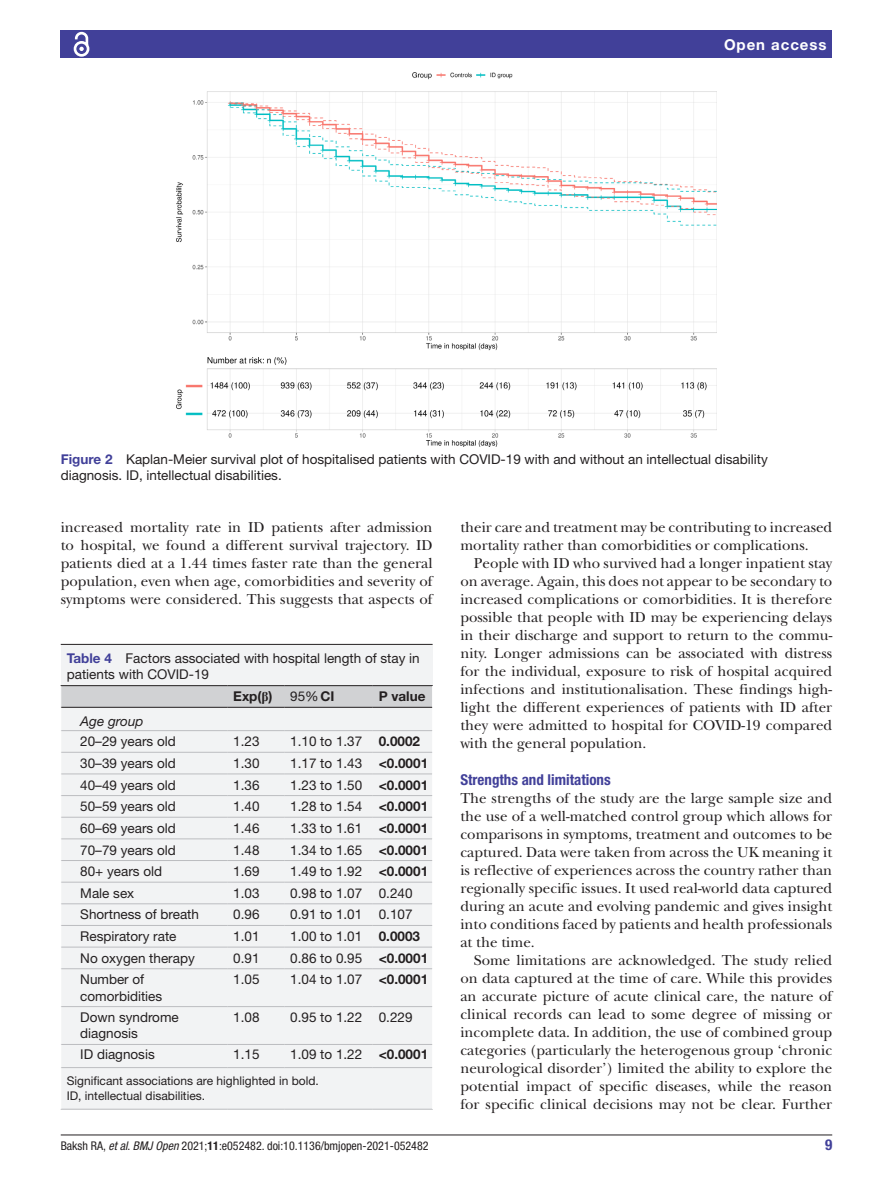
<style>
.page{position:relative;width:893px;height:1191px;background:#fff}
.page>*{position:absolute;margin:0;border:0;box-sizing:border-box;transform-origin:0 0}
.t1{font:15px/18px "New Baskerville";color:#231f20;text-align:justify}
.t2{font:700 condensed 15px "Helvetica Neue LT Std";color:#414099}
.t3{font:700 15px "Helvetica Neue LT Std";letter-spacing:.065em;color:#fff}
.t4{font:13.5px/16.2px "Helvetica Neue LT Std";color:#231f20}
.t5{font:700 13.5px "Helvetica Neue LT Std";color:#231f20}
.t6{font:italic 13.5px "Helvetica Neue LT Std";color:#231f20}
.t7{font:12px/15px "Helvetica Neue LT Std";color:#231f20}
.t8{font:condensed 12px "Helvetica Neue LT Std";color:#231f20}
.s1{font-weight:700;color:#414099}
.s2{font-family:"Times New Roman"}
.s3{font-weight:700}
.s4{font-style:italic}
</style>
<div class="page">
<hr style="left:61px;top:1134px;width:771px;height:1px;background:#231f20">
<div style="left:61px;top:31px;width:771px;height:27px;background:#414099"></div>
<svg style="left:73px;top:31px;width:17px;height:26px"></svg>
<img style="left:176px;top:73px;width:540px;height:373px">
<div style="left:61px;top:645px;width:372px;height:464px;background:#f2f3f4"></div>
<hr style="left:61px;top:644px;width:372px;height:1px;background:#231f20">
<hr style="left:61px;top:968px;width:166px;height:1px;background:#bcbdc0">
<hr style="left:227px;top:968px;width:57px;height:1px;background:#bcbdc0">
<hr style="left:284px;top:968px;width:89px;height:1px;background:#bcbdc0">
<hr style="left:373px;top:968px;width:59px;height:1px;background:#bcbdc0">
<hr style="left:61px;top:1006px;width:166px;height:1px;background:#bcbdc0">
<hr style="left:227px;top:1006px;width:57px;height:1px;background:#bcbdc0">
<hr style="left:284px;top:1006px;width:89px;height:1px;background:#bcbdc0">
<hr style="left:373px;top:1006px;width:59px;height:1px;background:#bcbdc0">
<hr style="left:61px;top:1044px;width:166px;height:1px;background:#bcbdc0">
<hr style="left:227px;top:1044px;width:57px;height:1px;background:#bcbdc0">
<hr style="left:227px;top:1067px;width:57px;height:1px;background:#bcbdc0">
<hr style="left:284px;top:1044px;width:89px;height:1px;background:#bcbdc0">
<hr style="left:284px;top:1067px;width:89px;height:1px;background:#bcbdc0">
<hr style="left:373px;top:1044px;width:59px;height:1px;background:#bcbdc0">
<hr style="left:373px;top:1067px;width:59px;height:1px;background:#bcbdc0">
<hr style="left:61px;top:1067px;width:166px;height:1px;background:#bcbdc0">
<hr style="left:61px;top:1109px;width:166px;height:1px;background:#bcbdc0">
<hr style="left:227px;top:1109px;width:57px;height:1px;background:#bcbdc0">
<hr style="left:284px;top:1109px;width:89px;height:1px;background:#bcbdc0">
<hr style="left:373px;top:1109px;width:60px;height:1px;background:#bcbdc0">
<svg style="left:60px;top:685px;width:373px;height:283px"></svg>
<hr style="left:432px;top:968px;width:1px;height:38px;background:#fff">
<hr style="left:432px;top:1006px;width:1px;height:38px;background:#fff">
<svg style="left:432px;top:1045px;width:1px;height:22px"></svg>
<hr style="left:432px;top:1067px;width:1px;height:42px;background:#fff">
<p class="t3" style="left:724px;top:35px;width:104px">Open access</p>
<p class="t4" style="left:61px;top:451px;width:709px"><span class="s1">Figure 2</span> Kaplan-Meier survival plot of hospitalised patients with COVID-19 with and without an intellectual disability diagnosis. ID, intellectual disabilities.</p>
<p class="t1" style="left:61px;top:518px;width:373px">increased mortality rate in ID patients after admission to hospital, we found a different survival trajectory. ID patients died at a 1.44 times faster rate than the general population, even when age, comorbidities and severity of symptoms were considered. This suggests that aspects of</p>
<p class="t1" style="left:460px;top:518px;width:373px">their care and treatment may be contributing to increased mortality rather than comorbidities or complications.</p>
<p class="t1" style="left:460px;top:554px;width:373px;text-indent:13px">People with ID who survived had a longer inpatient stay on average. Again, this does not appear to be secondary to increased complications or comorbidities. It is therefore possible that people with ID may be experiencing delays in their discharge and support to return to the commu&shy;nity. Longer admissions can be associated with distress for the individual, exposure to risk of hospital acquired infections and institutionalisation. These findings high&shy;light the different experiences of patients with ID after they were admitted to hospital for COVID-19 compared with the general population.</p>
<p class="t2" style="left:460px;top:771px;width:152px">Strengths and limitations</p>
<p class="t1" style="left:460px;top:789px;width:373px">The strengths of the study are the large sample size and the use of a well-matched control group which allows for comparisons in symptoms, treatment and outcomes to be captured. Data were taken from across the UK meaning it is reflective of experiences across the country rather than regionally specific issues. It used real-world data captured during an acute and evolving pandemic and gives insight into conditions faced by patients and health professionals at the time.</p>
<p class="t1" style="left:460px;top:951px;width:373px;text-indent:14px">Some limitations are acknowledged. The study relied on data captured at the time of care. While this provides an accurate picture of acute clinical care, the nature of clinical records can lead to some degree of missing or incomplete data. In addition, the use of combined group categories (particularly the heterogenous group ‘chronic neurological disorder’) limited the ability to explore the potential impact of specific diseases, while the reason for specific clinical decisions may not be clear. Further</p>
<p class="t4" style="left:67px;top:649px;width:355px"><span class="s1">Table 4</span> Factors associated with hospital length of stay in patients with COVID-19</p>
<p class="t5" style="left:233px;top:688px;width:41px">Exp(<span class="s2">β</span>)</p>
<p class="t4" style="left:290px;top:688px;width:46px">95%<span class="s3">CI</span></p>
<p class="t5" style="left:379px;top:688px;width:48px">P value</p>
<p class="t6" style="left:80px;top:713px;width:65px">Age group</p>
<p class="t4" style="left:80px;top:733px;width:97px">20–29 years old</p>
<p class="t4" style="left:233px;top:733px;width:28px">1.23</p>
<p class="t4" style="left:290px;top:733px;width:131px">1.10 to 1.37 <span class="s3">0.0002</span></p>
<p class="t4" style="left:80px;top:755px;width:97px">30–39 years old</p>
<p class="t4" style="left:233px;top:755px;width:28px">1.30</p>
<p class="t4" style="left:290px;top:755px;width:139px">1.17 to 1.43 <span class="s3">&lt;0.0001</span></p>
<p class="t4" style="left:80px;top:776px;width:97px">40–49 years old</p>
<p class="t4" style="left:233px;top:776px;width:28px">1.36</p>
<p class="t4" style="left:290px;top:776px;width:139px">1.23 to 1.50 <span class="s3">&lt;0.0001</span></p>
<p class="t4" style="left:80px;top:798px;width:97px">50–59 years old</p>
<p class="t4" style="left:233px;top:798px;width:28px">1.40</p>
<p class="t4" style="left:290px;top:798px;width:139px">1.28 to 1.54 <span class="s3">&lt;0.0001</span></p>
<p class="t4" style="left:80px;top:819px;width:97px">60–69 years old</p>
<p class="t4" style="left:233px;top:819px;width:28px">1.46</p>
<p class="t4" style="left:290px;top:819px;width:139px">1.33 to 1.61 <span class="s3">&lt;0.0001</span></p>
<p class="t4" style="left:80px;top:841px;width:97px">70–79 years old</p>
<p class="t4" style="left:233px;top:841px;width:28px">1.48</p>
<p class="t4" style="left:290px;top:841px;width:139px">1.34 to 1.65 <span class="s3">&lt;0.0001</span></p>
<p class="t4" style="left:80px;top:863px;width:83px">80+ years old</p>
<p class="t4" style="left:233px;top:863px;width:28px">1.69</p>
<p class="t4" style="left:290px;top:863px;width:139px">1.49 to 1.92 <span class="s3">&lt;0.0001</span></p>
<p class="t4" style="left:80px;top:884px;width:56px">Male sex</p>
<p class="t4" style="left:233px;top:884px;width:28px">1.03</p>
<p class="t4" style="left:290px;top:884px;width:124px">0.98 to 1.07 0.240</p>
<p class="t4" style="left:80px;top:906px;width:120px">Shortness of breath</p>
<p class="t4" style="left:233px;top:906px;width:28px">0.96</p>
<p class="t4" style="left:290px;top:906px;width:124px">0.91 to 1.01 0.107</p>
<p class="t4" style="left:80px;top:928px;width:98px">Respiratory rate</p>
<p class="t4" style="left:233px;top:928px;width:28px">1.01</p>
<p class="t4" style="left:290px;top:928px;width:131px">1.00 to 1.01 <span class="s3">0.0003</span></p>
<p class="t4" style="left:80px;top:949px;width:116px">No oxygen therapy</p>
<p class="t4" style="left:233px;top:949px;width:28px">0.91</p>
<p class="t4" style="left:290px;top:949px;width:139px">0.86 to 0.95 <span class="s3">&lt;0.0001</span></p>
<p class="t4" style="left:80px;top:971px;width:84px">Number of comorbidities</p>
<p class="t4" style="left:233px;top:971px;width:28px">1.05</p>
<p class="t4" style="left:290px;top:971px;width:139px">1.04 to 1.07 <span class="s3">&lt;0.0001</span></p>
<p class="t4" style="left:80px;top:1009px;width:100px">Down syndrome diagnosis</p>
<p class="t4" style="left:233px;top:1009px;width:28px">1.08</p>
<p class="t4" style="left:290px;top:1009px;width:124px">0.95 to 1.22 0.229</p>
<p class="t4" style="left:80px;top:1045px;width:76px">ID diagnosis</p>
<p class="t4" style="left:233px;top:1045px;width:28px">1.15</p>
<p class="t4" style="left:290px;top:1045px;width:139px">1.09 to 1.22 <span class="s3">&lt;0.0001</span></p>
<p class="t7" style="left:67px;top:1073px;width:254px">Significant associations are highlighted in bold.<br>ID, intellectual disabilities.</p>
<p class="t8" style="left:61px;top:1138px;width:369px">Baksh RA, <span class="s4">et al</span>. <span class="s4">BMJ Open</span> 2021;<span class="s3">11</span>:e052482. doi:10.1136/bmjopen-2021-052482</p>
<p class="t2" style="left:825px;top:1135px;width:9px">9</p>
</div>
